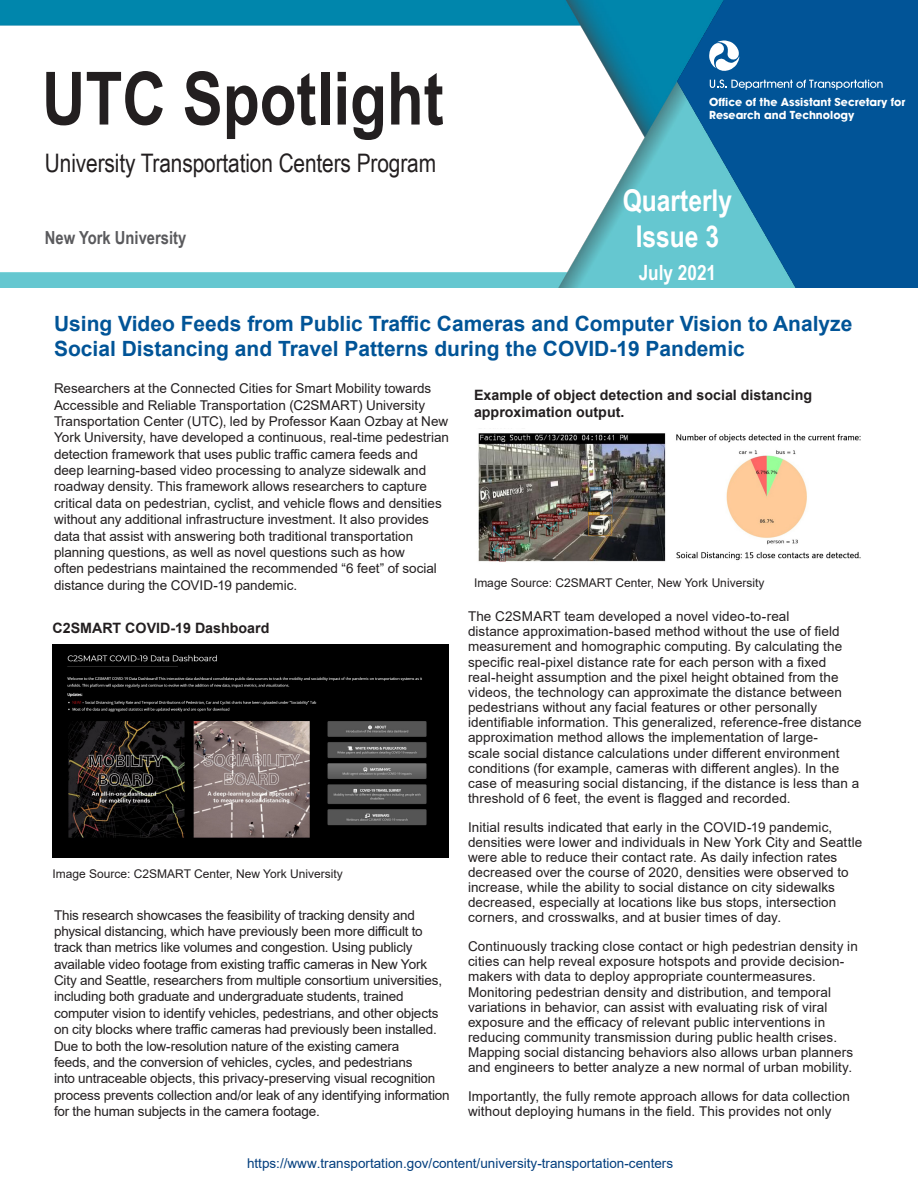
<style>
.page{position:relative;width:918px;height:1188px;background:#fff}
.page>*{position:absolute;margin:0;border:0;box-sizing:border-box;transform-origin:0 0}
.t1{font:700 73.5px "Arial Narrow";color:#231f20}
.t2{font:700 30px/36px "Arial Narrow";color:#fff;text-align:center}
.t3{font:25.5px "Arial Narrow";letter-spacing:-.005em;color:#231f20}
.Story_Title{font:700 21px/25.2px "Arial";color:#015497}
.t4{font:700 21px "Arial Narrow";color:#fff}
.t5{font:700 18px "Arial Narrow";color:#5a5a5d}
.Figure_and_Table_Hea{font:700 14.25px/17.1px "Arial";color:#231f20}
.Body{font:13.5px/15.1px "Arial";color:#231f20}
.t6{font:13.5px "Arial";color:#013d7d}
.Notes_and_Sources{font:12px "Arial";color:#231f20}
.t7{font:700 10.95px "Trans";color:#fff}
</style>
<div class="page">
<div style="left:652px;top:0;width:266px;height:288px;background:#015497"></div>
<img style="left:1px;top:0;width:795px;height:288px">
<svg style="left:709px;top:40px;width:31px;height:32px"></svg>
<svg style="left:710px;top:80px;width:173px;height:10px"></svg>
<img style="left:52px;top:645px;width:396px;height:213px">
<img style="left:478px;top:433px;width:383px;height:129px">
<h1 class="t1" style="left:42px;top:43px;width:403px">UTC Spotlight</h1>
<h3 class="t3" style="left:45px;top:144px;width:393px">University Transportation Centers Program</h3>
<h3 class="t5" style="left:45px;top:224px;width:143px">New York University</h3>
<p class="t7" style="left:709px;top:95px;width:198px">Office of the Assistant Secretary for</p>
<p class="t7" style="left:709px;top:108px;width:147px">Research and Technology</p>
<h2 class="t2" style="left:623px;top:181px;width:111px">Quarterly<br>Issue 3</h2>
<h3 class="t4" style="left:639px;top:257px;width:79px">July 2021</h3>
<h1 class="Story_Title" style="left:54px;top:311px;width:800px">Using Video Feeds from Public Traffic Cameras and Computer Vision to Analyze<br>Social Distancing and Travel Patterns during the COVID-19 Pandemic</h1>
<p class="Body" style="left:54px;top:380px;width:397px;line-height:16.4px">Researchers at the Connected Cities for Smart Mobility towards Accessible and Reliable Transportation (C2SMART) University Transportation Center (UTC), led by Professor Kaan Ozbay at New York University, have developed a continuous, real-time pedestrian detection framework that uses public traffic camera feeds and deep learning-based video processing to analyze sidewalk and roadway density. This framework allows researchers to capture critical data on pedestrian, cyclist, and vehicle flows and densities without any additional infrastructure investment. It also provides data that assist with answering both traditional transportation planning questions, as well as novel questions such as how<br>often pedestrians maintained the recommended “6 feet” of social distance during the COVID-19 pandemic.</p>
<h4 class="Figure_and_Table_Hea" style="left:52px;top:619px;width:218px">C2SMART COVID-19 Dashboard</h4>
<p class="Figure_and_Table_Hea" style="left:474px;top:386px;width:340px">Example of object detection and social distancing approximation output.</p>
<p class="Notes_and_Sources" style="left:474px;top:575px;width:292px">Image Source: C2SMART Center, New York University</p>
<p class="Body" style="left:468px;top:609px;width:395px">The C2SMART team developed a novel video-to-real<br>distance approximation-based method without the use of field measurement and homographic computing. By calculating the specific real-pixel distance rate for each person with a fixed real-height assumption and the pixel height obtained from the videos, the technology can approximate the distance between pedestrians without any facial features or other personally identifiable information. This generalized, reference-free distance approximation method allows the implementation of large-<br>scale social distance calculations under different environment conditions (for example, cameras with different angles). In the case of measuring social distancing, if the distance is less than a threshold of 6 feet, the event is flagged and recorded.</p>
<p class="Body" style="left:468px;top:819px;width:396px">Initial results indicated that early in the COVID-19 pandemic, densities were lower and individuals in New York City and Seattle were able to reduce their contact rate. As daily infection rates decreased over the course of 2020, densities were observed to increase, while the ability to social distance on city sidewalks decreased, especially at locations like bus stops, intersection corners, and crosswalks, and at busier times of day.</p>
<p class="Body" style="left:468px;top:939px;width:391px">Continuously tracking close contact or high pedestrian density in cities can help reveal exposure hotspots and provide decision&shy;makers with data to deploy appropriate countermeasures.<br>Monitoring pedestrian density and distribution, and temporal variations in behavior, can assist with evaluating risk of viral exposure and the efficacy of relevant public interventions in reducing community transmission during public health crises.<br>Mapping social distancing behaviors also allows urban planners and engineers to better analyze a new normal of urban mobility.</p>
<p class="Body" style="left:468px;top:1089px;width:384px">Importantly, the fully remote approach allows for data collection without deploying humans in the field. This provides not only</p>
<h4 class="Notes_and_Sources" style="left:52px;top:866px;width:292px">Image Source: C2SMART Center, New York University</h4>
<p class="Body" style="left:54px;top:907px;width:397px;line-height:16.4px">This research showcases the feasibility of tracking density and physical distancing, which have previously been more difficult to track than metrics like volumes and congestion. Using publicly available video footage from existing traffic cameras in New York City and Seattle, researchers from multiple consortium universities, including both graduate and undergraduate students, trained computer vision to identify vehicles, pedestrians, and other objects on city blocks where traffic cameras had previously been installed.<br>Due to both the low-resolution nature of the existing camera<br>feeds, and the conversion of vehicles, cycles, and pedestrians<br>into untraceable objects, this privacy-preserving visual recognition process prevents collection and/or leak of any identifying information for the human subjects in the camera footage.</p>
<p class="t6" style="left:247px;top:1153px;width:428px">https://www.transportation.gov/content/university-transportation-centers</p>
</div>
